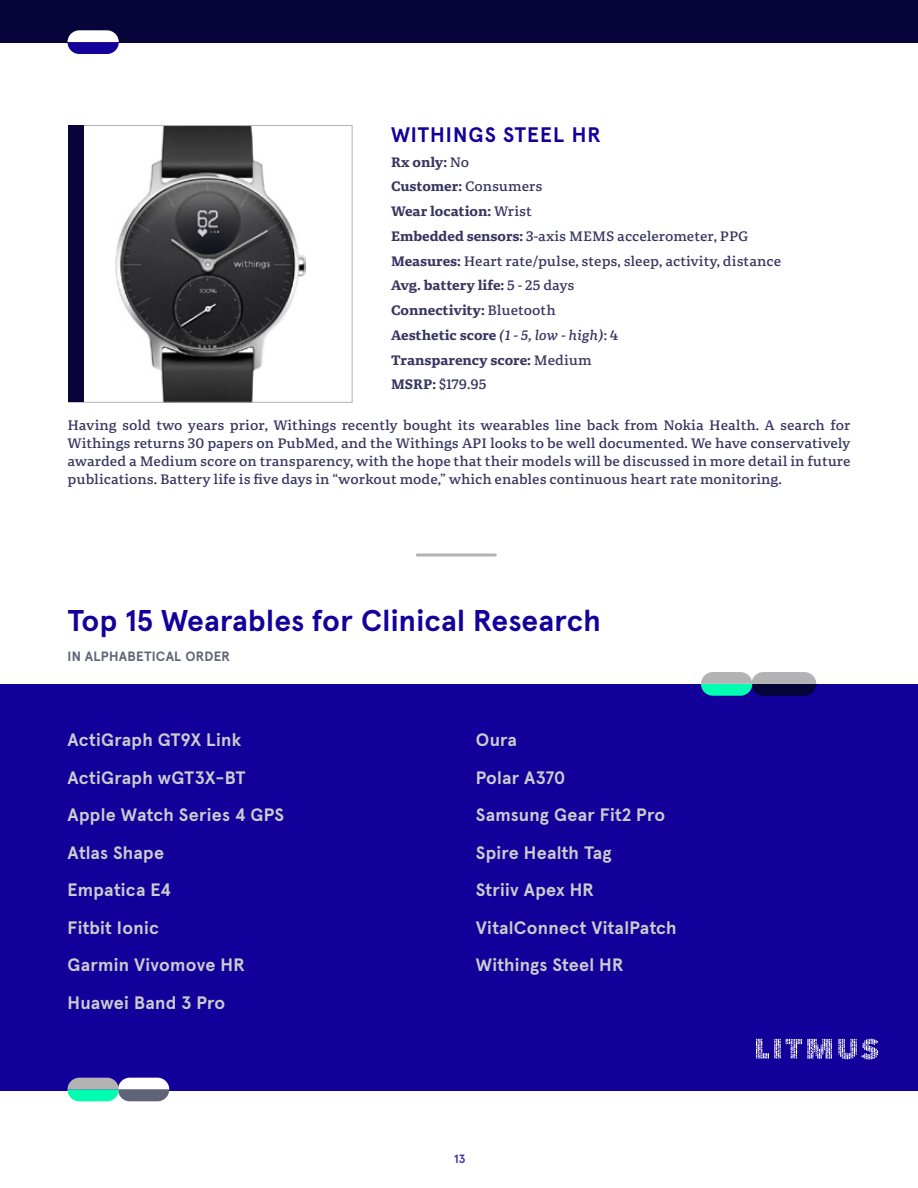
<style>
.page{position:relative;width:918px;height:1188px;background:#fff}
.page>*{position:absolute;margin:0;border:0;box-sizing:border-box;transform-origin:0 0}
.t1{font:700 30px "Apercu";letter-spacing:.005em;color:#13009b}
.t2{font:700 21px "Apercu";letter-spacing:.045em;color:#13009b}
.t3{font:700 18px/37.5px "Apercu";letter-spacing:.015em;color:#ccc}
.t4{font:13.5px/18px "Portada Text Bk";color:#383661}
.t5{font:700 13.5px/24.8px "Portada Text";color:#383661}
.t6{font:700 13.5px "Apercu Pro";letter-spacing:.02em;color:#5f6576}
.t7{font:700 12px "Apercu Pro";color:#4233af}
.s1{font-family:"Portada Text Bk";font-weight:400}
.s2{font-family:"Portada Text";font-weight:700}
.s3{font-family:"Portada Text Bk";font-weight:400;font-style:italic}
</style>
<div class="page">
<div style="left:0;top:0;width:918px;height:43px;background:#060439"></div>
<img style="left:116px;top:127px;width:189px;height:274px">
<div style="left:68px;top:125px;width:285px;height:278px;border:1px solid #b3b3b3"></div>
<div style="left:68px;top:126px;width:15px;height:276px;background:#060439"></div>
<div style="left:0;top:684px;width:918px;height:406px;background:#13009b"></div>
<svg style="left:701px;top:672px;width:115px;height:24px;background:#5f9095"></svg>
<svg style="left:68px;top:1078px;width:101px;height:23px;background:#83bdb7"></svg>
<hr style="left:417px;top:554px;width:78px;height:3px;background:#b3b3b3">
<svg style="left:756px;top:1039px;width:76px;height:20px"></svg>
<svg style="left:838px;top:1039px;width:40px;height:21px"></svg>
<svg style="left:67px;top:30px;width:52px;height:24px"></svg>
<h2 class="t2" style="left:391px;top:118px;width:211px">WITHINGS STEEL HR</h2>
<p class="t5" style="left:391px;top:149px;width:153px">Rx only: <span class="s1">No<br></span>Customer: <span class="s1">Consumers<br></span>Wear location: <span class="s1">Wrist</span></p>
<p class="t4" style="left:391px;top:223px;width:392px;line-height:24.8px"><span class="s2">Embedded sensors:</span> 3-axis MEMS accelerometer, PPG<br><span class="s2">Measures:</span> Heart rate/pulse, steps, sleep, activity, distance</p>
<p class="t5" style="left:391px;top:273px;width:229px">Avg. battery life: <span class="s1">5 - 25 days<br></span>Connectivity: <span class="s1">Bluetooth<br></span>Aesthetic score <span class="s3">(1 - 5, low - high)</span><span class="s1">: 4<br></span>Transparency score: <span class="s1">Medium</span></p>
<p class="t4" style="left:391px;top:375px;width:97px"><span class="s2">MSRP:</span> $179.95</p>
<p class="t4" style="left:68px;top:416px;width:785px;text-align:justify">Having sold two years prior, Withings recently bought its wearables line back from Nokia Health. A search for Withings returns 30 papers on PubMed, and the Withings API looks to be well documented. We have conservatively awarded a Medium score on transparency, with the hope that their models will be discussed in more detail in future publications. Battery life is five days in “workout mode,” which enables continuous heart rate monitoring.</p>
<h1 class="t1" style="left:68px;top:598px;width:535px">Top 15 Wearables for Clinical Research</h1>
<p class="t6" style="left:68px;top:646px;width:164px">IN ALPHABETICAL ORDER</p>
<h3 class="t3" style="left:68px;top:720px;width:218px">ActiGraph GT9X Link<br>ActiGraph wGT3X-BT<br>Apple Watch Series 4 GPS<br>Atlas Shape<br>Empatica E4<br>Fitbit Ionic<br>Garmin Vivomove HR<br>Huawei Band 3 Pro</h3>
<h3 class="t3" style="left:476px;top:720px;width:202px">Oura<br>Polar A370<br>Samsung Gear Fit2 Pro<br>Spire Health Tag<br>Striiv Apex HR<br>VitalConnect VitalPatch<br>Withings Steel HR</h3>
<p class="t7" style="left:454px;top:1150px;width:13px">13</p>
</div>
